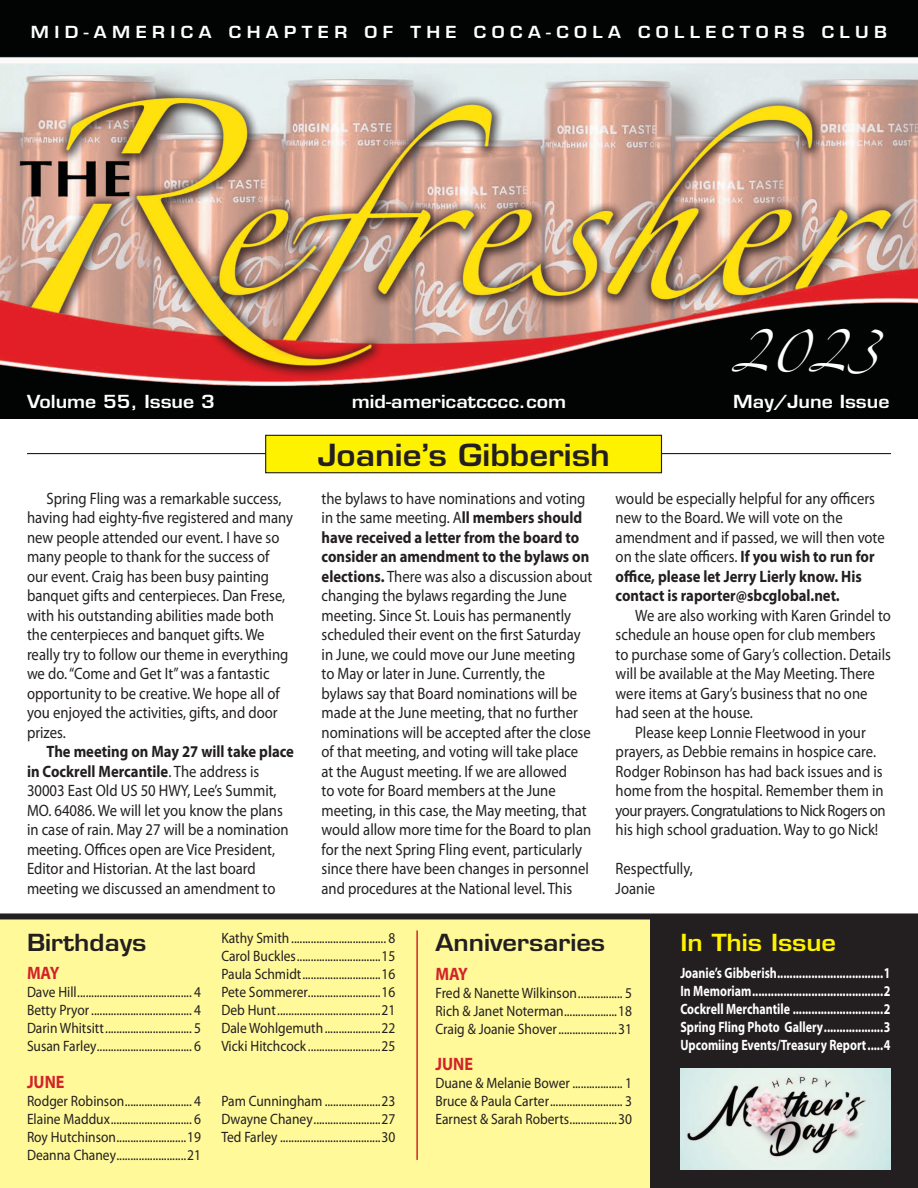
<style>
.page{position:relative;width:918px;height:1188px;background:#fff}
.page>*{position:absolute;margin:0;border:0;box-sizing:border-box;transform-origin:0 0}
.t1{font:37.95px "Zapfino";color:#fff;scale:.95 1}
.t2{font:600 29.7px "Eurostile";color:#231f20;scale:1.11 1}
.t3{font:600 22.95px "Eurostile";color:#231f20;scale:1.11 1}
.t4{font:600 22.95px "Eurostile";color:#fff200;scale:1.11 1}
.t5{font:700 18px "Myriad Pro";color:#d2232a;scale:.9 1}
.t6{font:600 17.55px "Eurostile";color:#fff;scale:1.11 1}
.t7{font:16.5px/19.5px "Myriad Pro";color:#231f20;scale:.89 1}
.t8{font:16.5px "Myriad Pro";letter-spacing:-.03em;color:#231f20;scale:.89 1}
.t9{font:600 16.2px "Eurostile";letter-spacing:.3em;color:#fff;scale:1.11 1}
.t10{font:15px/18px "Myriad Pro";color:#231f20;text-align:justify;scale:.9 1}
.t11{font:700 15px/18px "Myriad Pro";color:#fff;text-align:justify;scale:.8 1}
.s1{font-weight:700}
</style>
<div class="page">
<div style="left:0;top:919px;width:918px;height:269px;background:#fff99a"></div>
<div style="left:650px;top:915px;width:268px;height:273px;background:#231f20"></div>
<img style="left:0;top:0;width:918px;height:419px">
<hr style="left:416px;top:930px;width:2px;height:230px;background:#d2232a">
<hr style="left:27px;top:453px;width:864px;height:1px;background:#231f20">
<div style="left:266px;top:435px;width:396px;height:38px;background:#fff200"></div>
<div style="left:265px;top:435px;width:397px;height:38px;border:1px solid #231f20"></div>
<div style="left:0;top:913px;width:918px;height:6px;background:#231f20"></div>
<img style="left:680px;top:1068px;width:211px;height:102px">
<p class="t9" style="left:31px;top:22px;width:773px">MID-AMERICA CHAPTER OF THE COCA-COLA COLLECTORS CLUB</p>
<h1 class="t1" style="left:732px;top:336px;width:155px">2023</h1>
<p class="t6" style="left:27px;top:391px;width:171px">Volume 55, Issue 3</p>
<p class="t6" style="left:352px;top:391px;width:195px">mid-americatcccc.com</p>
<p class="t6" style="left:733px;top:391px;width:142px">May/June Issue</p>
<p class="t7" style="left:27px;top:488px;width:300px;text-indent:20px">Spring Fling was a remarkable success, having had eighty-five registered and many new people attended our event. I have so many people to thank for the success of our event. Craig has been busy painting banquet gifts and centerpieces. Dan Frese, with his outstanding abilities made both the centerpieces and banquet gifts. We really try to follow our theme in everything we do. “Come and Get It” was a fantastic opportunity to be creative. We hope all of you enjoyed the activities, gifts, and door prizes.</p>
<p class="t7" style="left:27px;top:742px;width:302px;text-indent:20px"><span class="s1">The meeting on May 27 will take place in Cockrell Mercantile</span>. The address is 30003 East Old US 50 HWY, Lee’s Summit, MO. 64086. We will let you know the plans in case of rain. May 27 will be a nomination meeting. Offices open are Vice President, Editor and Historian. At the last board meeting we discussed an amendment to</p>
<h2 class="t2" style="left:317px;top:437px;width:265px">Joanie’s Gibberish</h2>
<p class="t7" style="left:322px;top:488px;width:306px">the bylaws to have nominations and voting in the same meeting. A<span class="s1">ll members should have received a letter from the board to consider an amendment to the bylaws on elections.</span> There was also a discussion about changing the bylaws regarding the June meeting. Since St. Louis has permanently scheduled their event on the first Saturday in June, we could move our June meeting<br>to May or later in June. Currently, the<br>bylaws say that Board nominations will be made at the June meeting, that no further nominations will be accepted after the close of that meeting, and voting will take place at the August meeting. If we are allowed<br>to vote for Board members at the June meeting, in this case, the May meeting, that would allow more time for the Board to plan for the next Spring Fling event, particularly since there have been changes in personnel and procedures at the National level. This</p>
<p class="t7" style="left:616px;top:488px;width:304px">would be especially helpful for any officers new to the Board. We will vote on the amendment and if passed, we will then vote on the slate officers. <span class="s1">If you wish to run for office, please let Jerry Lierly know. His contact is raporter@sbcglobal.net.</span></p>
<p class="t7" style="left:635px;top:605px;width:289px">We are also working with Karen Grindel to</p>
<p class="t7" style="left:616px;top:625px;width:294px">schedule an house open for club members</p>
<p class="t7" style="left:616px;top:644px;width:311px">to purchase some of Gary’s collection. Details</p>
<p class="t7" style="left:616px;top:664px;width:293px">will be available at the May Meeting. There</p>
<p class="t7" style="left:616px;top:683px;width:284px">were items at Gary’s business that no one</p>
<p class="t7" style="left:616px;top:703px;width:156px">had seen at the house.</p>
<p class="t7" style="left:635px;top:722px;width:261px">Please keep Lonnie Fleetwood in your</p>
<p class="t7" style="left:616px;top:742px;width:294px">prayers, as Debbie remains in hospice care.</p>
<p class="t7" style="left:616px;top:761px;width:302px">Rodger Robinson has had back issues and is</p>
<p class="t7" style="left:616px;top:781px;width:303px">home from the hospital. Remember them in</p>
<p class="t8" style="left:616px;top:800px;width:305px">your prayers. Congratulations to Nick Rogers on</p>
<p class="t7" style="left:616px;top:820px;width:297px">his high school graduation. Way to go Nick!</p>
<p class="t7" style="left:616px;top:859px;width:88px">Respectfully,<br>Joanie</p>
<p class="t10" style="left:221px;top:929px;width:195px">Kathy Smith.................................. 8<br>Carol Buckles..............................15<br>Paula Schmidt............................16<br>Pete Sommerer..........................16<br>Deb Hunt.....................................21<br>Dale Wohlgemuth....................22<br>Vicki Hitchcock ..........................25</p>
<h3 class="t3" style="left:27px;top:928px;width:109px">Birthdays</h3>
<h3 class="t3" style="left:435px;top:928px;width:154px">Anniversaries</h3>
<h3 class="t4" style="left:680px;top:928px;width:142px">In This Issue</h3>
<p class="t11" style="left:680px;top:963px;width:264px">Joanie’s Gibberish..................................1<br>In Memoriam..........................................2<br>Cockrell Merchantile .............................2<br>Spring Fling Photo Gallery...................3<br>Upcomiing Events/Treasury Report.....4</p>
<p class="t5" style="left:27px;top:961px;width:38px">MAY</p>
<p class="t10" style="left:27px;top:983px;width:195px">Dave Hill......................................... 4<br>Betty Pryor .................................... 4<br>Darin Whitsitt............................... 5<br>Susan Farley.................................. 6</p>
<p class="t5" style="left:435px;top:962px;width:38px">MAY</p>
<p class="t10" style="left:435px;top:984px;width:220px">Fred &amp; Nanette Wilkinson................ 5<br>Rich &amp; Janet Noterman...................18<br>Craig &amp; Joanie Shover.....................31</p>
<p class="t5" style="left:435px;top:1052px;width:43px">JUNE</p>
<p class="t10" style="left:435px;top:1074px;width:220px">Duane &amp; Melanie Bower .................. 1<br>Bruce &amp; Paula Carter.......................... 3<br>Earnest &amp; Sarah Roberts.................30</p>
<p class="t5" style="left:27px;top:1070px;width:43px">JUNE</p>
<p class="t10" style="left:27px;top:1091px;width:195px">Rodger Robinson........................ 4<br>Elaine Maddux............................. 6<br>Roy Hutchinson.........................19<br>Deanna Chaney.........................21</p>
<p class="t10" style="left:221px;top:1092px;width:195px">Pam Cunningham ....................23<br>Dwayne Chaney........................27<br>Ted Farley ....................................30</p>
</div>
